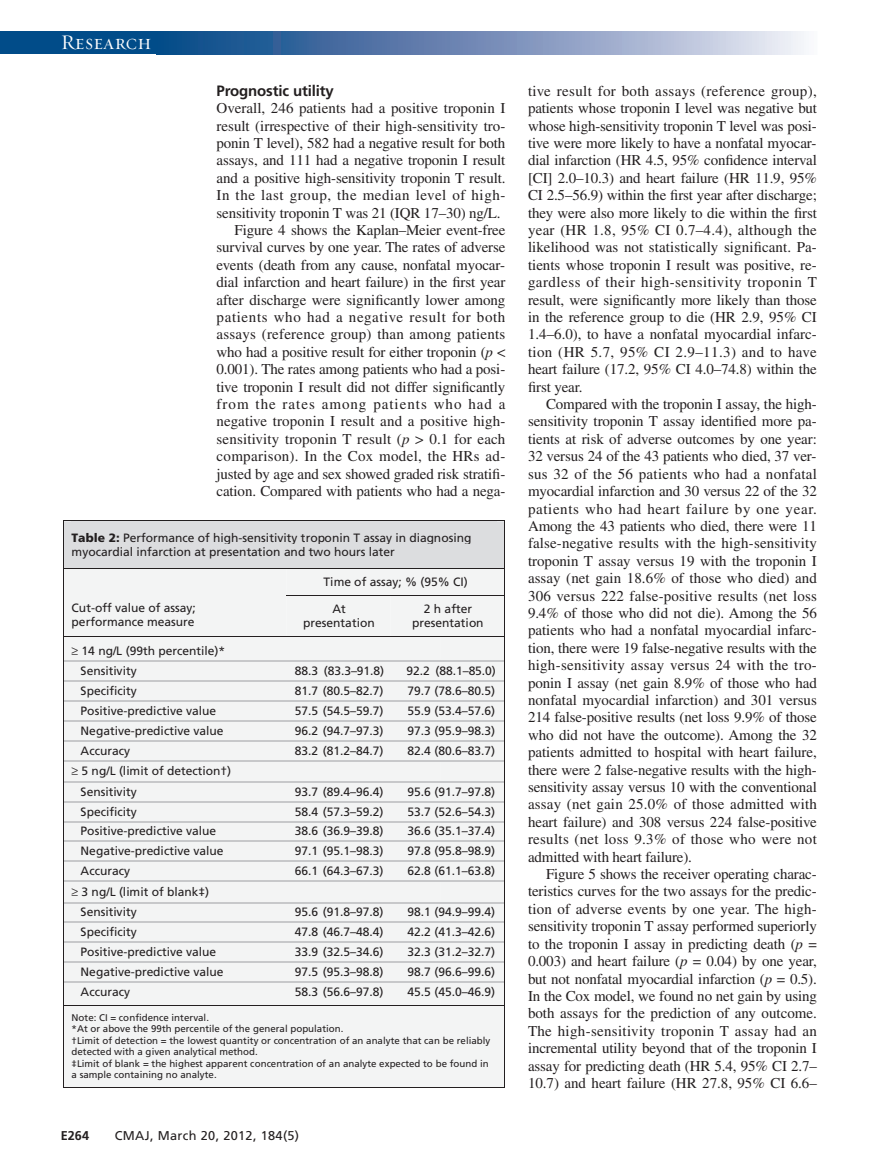
<style>
.page{position:relative;width:878px;height:1175px;background:#fff}
.page>*{position:absolute;margin:0;border:0;box-sizing:border-box;transform-origin:0 0}
.t1{font:21px "Requiem Display HTF Small Caps";letter-spacing:.005em;color:#fff}
.t2{font:15px/17.4px "Times LT Std";letter-spacing:-.01em;color:#231f20;text-align:justify}
.t3{font:15px "Times LT Std";letter-spacing:.01em;color:#231f20}
.t4{font:15px "Times LT Std";letter-spacing:.015em;color:#231f20}
.t5{font:15px "Times LT Std";letter-spacing:.035em;color:#231f20}
.t6{font:15px "Times LT Std";letter-spacing:.04em;color:#231f20}
.t7{font:15px "Times LT Std";letter-spacing:.02em;color:#231f20}
.t8{font:15px "Times LT Std";letter-spacing:.065em;color:#231f20}
.t9{font:700 15px "Frutiger LT Std";letter-spacing:-.01em;color:#231f20}
.t10{font:12.75px "Frutiger LT Std";letter-spacing:.025em;color:#231f20}
.t11{font:700 12.75px "Frutiger LT Std";color:#231f20}
.t12{font:12px/14.4px "Frutiger";color:#231f20}
.t13{font:9.75px/11.6px "Frutiger";color:#231f20}
.s1{font-style:italic}
.s2{font-weight:900}
</style>
<div class="page">
<div style="left:0;top:32px;width:164px;height:22px;background:#014c89"></div>
<svg style="left:164px;top:32px;width:640px;height:22px;background:#7692ba"></svg>
<svg style="left:63px;top:520px;width:442px;height:568px"></svg>
<h1 class="t1" style="left:61px;top:30px;width:92px">Research</h1>
<p class="t9" style="left:216px;top:84px;width:119px">Prognostic utility</p>
<p class="t2" style="left:216px;top:101px;width:290px">Overall, 246 patients had a positive troponin I</p>
<p class="t2" style="left:216px;top:118px;width:290px">result (irrespective of their high-sensitivity tro-</p>
<p class="t2" style="left:216px;top:136px;width:290px">ponin T level), 582 had a negative result for both</p>
<p class="t2" style="left:216px;top:153px;width:290px">assays, and 111 had a negative troponin I result</p>
<p class="t2" style="left:216px;top:171px;width:290px">and a positive high-sensitivity troponin T result.</p>
<p class="t5" style="left:216px;top:190px;width:290px">In the last group, the median level of high-</p>
<p class="t2" style="left:216px;top:205px;width:285px">sensitivity troponin T was 21 (IQR 17–30) ng/L.</p>
<p class="t2" style="left:234px;top:223px;width:272px">Figure 4 shows the Kaplan–Meier event-free</p>
<p class="t2" style="left:216px;top:240px;width:290px">survival curves by one year. The rates of adverse</p>
<p class="t2" style="left:216px;top:258px;width:290px">events (death from any cause, nonfatal myocar-</p>
<p class="t2" style="left:216px;top:275px;width:290px">dial infarction and heart failure) in the first year</p>
<p class="t2" style="left:216px;top:292px;width:290px">after discharge were significantly lower among</p>
<p class="t6" style="left:216px;top:312px;width:290px">patients who had a negative result for both</p>
<p class="t4" style="left:216px;top:329px;width:290px">assays (reference group) than among patients</p>
<p class="t2" style="left:216px;top:345px;width:290px">who had a positive result for either troponin (<span class="s1">p</span> &lt;</p>
<p class="t2" style="left:216px;top:362px;width:290px">0.001). The rates among patients who had a posi-</p>
<p class="t2" style="left:216px;top:379px;width:290px">tive troponin I result did not differ significantly</p>
<p class="t8" style="left:216px;top:399px;width:290px">from the rates among patients who had a</p>
<p class="t3" style="left:216px;top:416px;width:290px">negative troponin I result and a positive high-</p>
<p class="t3" style="left:216px;top:433px;width:290px">sensitivity troponin T result (<span class="s1">p</span> &gt; 0.1 for each</p>
<p class="t7" style="left:216px;top:451px;width:290px">comparison). In the Cox model, the HRs ad-</p>
<p class="t2" style="left:216px;top:466px;width:290px">justed by age and sex showed graded risk stratifi-</p>
<p class="t2" style="left:216px;top:484px;width:290px">cation. Compared with patients who had a nega-</p>
<p class="t12" style="left:72px;top:531px;width:401px"><span class="s2">Table 2:</span> Performance of high-sensitivity troponin T assay in diagnosing myocardial infarction at presentation and two hours later</p>
<p class="t12" style="left:323px;top:575px;width:146px">Time of assay; % (95% CI)</p>
<p class="t12" style="left:72px;top:601px;width:126px">Cut-off value of assay; performance measure</p>
<p class="t12" style="left:303px;top:602px;width:73px;text-align:center">At presentation</p>
<p class="t12" style="left:412px;top:602px;width:73px;text-align:center">2 h after presentation</p>
<p class="t12" style="left:81px;top:641px;width:146px;line-height:20.4px;text-indent:-9px">≥ 14 ng/L (99th percentile)*<br>Sensitivity</p>
<p class="t12" style="left:295px;top:664px;width:91px">88.3 (83.3–91.8)</p>
<p class="t12" style="left:406px;top:664px;width:91px">92.2 (88.1–85.0)</p>
<p class="t12" style="left:81px;top:684px;width:58px">Specificity</p>
<p class="t12" style="left:295px;top:684px;width:90px">81.7 (80.5–82.7)</p>
<p class="t12" style="left:407px;top:684px;width:89px">79.7 (78.6–80.5)</p>
<p class="t12" style="left:81px;top:704px;width:137px">Positive-predictive value</p>
<p class="t12" style="left:295px;top:704px;width:90px">57.5 (54.5–59.7)</p>
<p class="t12" style="left:407px;top:704px;width:89px">55.9 (53.4–57.6)</p>
<p class="t12" style="left:81px;top:724px;width:144px">Negative-predictive value</p>
<p class="t12" style="left:295px;top:724px;width:90px">96.2 (94.7–97.3)</p>
<p class="t12" style="left:407px;top:724px;width:89px">97.3 (95.9–98.3)</p>
<p class="t12" style="left:81px;top:744px;width:51px">Accuracy</p>
<p class="t12" style="left:295px;top:744px;width:90px">83.2 (81.2–84.7)</p>
<p class="t12" style="left:407px;top:744px;width:89px">82.4 (80.6–83.7)</p>
<p class="t12" style="left:81px;top:761px;width:152px;line-height:20.4px;text-indent:-9px">≥ 5 ng/L (limit of detection†)<br>Sensitivity</p>
<p class="t12" style="left:295px;top:785px;width:90px">93.7 (89.4–96.4)</p>
<p class="t12" style="left:407px;top:785px;width:89px">95.6 (91.7–97.8)</p>
<p class="t12" style="left:81px;top:805px;width:58px">Specificity</p>
<p class="t12" style="left:295px;top:805px;width:90px">58.4 (57.3–59.2)</p>
<p class="t12" style="left:407px;top:805px;width:89px">53.7 (52.6–54.3)</p>
<p class="t12" style="left:81px;top:825px;width:137px">Positive-predictive value</p>
<p class="t12" style="left:295px;top:825px;width:90px">38.6 (36.9–39.8)</p>
<p class="t12" style="left:407px;top:825px;width:89px">36.6 (35.1–37.4)</p>
<p class="t12" style="left:81px;top:844px;width:144px">Negative-predictive value</p>
<p class="t12" style="left:295px;top:844px;width:90px">97.1 (95.1–98.3)</p>
<p class="t12" style="left:407px;top:844px;width:89px">97.8 (95.8–98.9)</p>
<p class="t12" style="left:81px;top:864px;width:51px">Accuracy</p>
<p class="t12" style="left:295px;top:864px;width:90px">66.1 (64.3–67.3)</p>
<p class="t12" style="left:407px;top:864px;width:89px">62.8 (61.1–63.8)</p>
<p class="t12" style="left:81px;top:882px;width:130px;line-height:20.4px;text-indent:-9px">≥ 3 ng/L (limit of blank‡)<br>Sensitivity</p>
<p class="t12" style="left:295px;top:905px;width:90px">95.6 (91.8–97.8)</p>
<p class="t12" style="left:407px;top:905px;width:89px">98.1 (94.9–99.4)</p>
<p class="t12" style="left:81px;top:925px;width:58px">Specificity</p>
<p class="t12" style="left:295px;top:925px;width:90px">47.8 (46.7–48.4)</p>
<p class="t12" style="left:407px;top:925px;width:89px">42.2 (41.3–42.6)</p>
<p class="t12" style="left:81px;top:945px;width:137px">Positive-predictive value</p>
<p class="t12" style="left:295px;top:945px;width:90px">33.9 (32.5–34.6)</p>
<p class="t12" style="left:407px;top:945px;width:89px">32.3 (31.2–32.7)</p>
<p class="t12" style="left:81px;top:965px;width:144px">Negative-predictive value</p>
<p class="t12" style="left:295px;top:965px;width:90px">97.5 (95.3–98.8)</p>
<p class="t12" style="left:407px;top:965px;width:89px">98.7 (96.6–99.6)</p>
<p class="t12" style="left:81px;top:985px;width:51px">Accuracy</p>
<p class="t12" style="left:295px;top:985px;width:90px">58.3 (56.6–97.8)</p>
<p class="t12" style="left:407px;top:985px;width:89px">45.5 (45.0–46.9)</p>
<p class="t13" style="left:72px;top:1012px;width:420px">Note: CI = confidence interval.<br>*At or above the 99th percentile of the general population.<br>†Limit of detection = the lowest quantity or concentration of an analyte that can be reliably detected with a given analytical method.<br>‡Limit of blank = the highest apparent concentration of an analyte expected to be found in a sample containing no analyte.</p>
<p class="t11" style="left:61px;top:1130px;width:30px">E264</p>
<p class="t10" style="left:115px;top:1130px;width:186px">CMAJ, March 20, 2012, 184(5)</p>
<p class="t2" style="left:528px;top:84px;width:290px">tive result for both assays (reference group), patients whose troponin I level was negative but whose high-sensitivity troponin T level was posi&shy;tive were more likely to have a nonfatal myocar&shy;dial infarction (HR 4.5, 95% confidence interval [CI] 2.0–10.3) and heart failure (HR 11.9, 95% CI 2.5–56.9) within the first year after discharge; they were also more likely to die within the first year (HR 1.8, 95% CI 0.7–4.4), although the likelihood was not statistically significant. Pa&shy;tients whose troponin I result was positive, re&shy;gardless of their high-sensitivity troponin T result, were significantly more likely than those in the reference group to die (HR 2.9, 95% CI 1.4–6.0), to have a nonfatal myocardial infarc&shy;tion (HR 5.7, 95% CI 2.9–11.3) and to have heart failure (17.2, 95% CI 4.0–74.8) within the first year.</p>
<p class="t2" style="left:528px;top:397px;width:290px;text-indent:18px">Compared with the troponin I assay, the high&shy;sensitivity troponin T assay identified more pa&shy;tients at risk of adverse outcomes by one year:<br>32 versus 24 of the 43 patients who died, 37 ver&shy;sus 32 of the 56 patients who had a nonfatal myocardial infarction and 30 versus 22 of the 32 patients who had heart failure by one year.<br>Among the 43 patients who died, there were 11 false-negative results with the high-sensitivity troponin T assay versus 19 with the troponin I assay (net gain 18.6% of those who died) and 306 versus 222 false-positive results (net loss 9.4% of those who did not die). Among the 56 patients who had a nonfatal myocardial infarc&shy;tion, there were 19 false-negative results with the high-sensitivity assay versus 24 with the tro&shy;ponin I assay (net gain 8.9% of those who had nonfatal myocardial infarction) and 301 versus 214 false-positive results (net loss 9.9% of those who did not have the outcome). Among the 32 patients admitted to hospital with heart failure, there were 2 false-negative results with the high&shy;sensitivity assay versus 10 with the conventional assay (net gain 25.0% of those admitted with heart failure) and 308 versus 224 false-positive results (net loss 9.3% of those who were not admitted with heart failure).</p>
<p class="t2" style="left:528px;top:867px;width:290px;text-indent:18px">Figure 5 shows the receiver operating charac&shy;teristics curves for the two assays for the predic&shy;tion of adverse events by one year. The high&shy;sensitivity troponin T assay performed superiorly to the troponin I assay in predicting death (<span class="s1">p</span> = 0.003) and heart failure (<span class="s1">p</span> = 0.04) by one year, but not nonfatal myocardial infarction (<span class="s1">p</span> = 0.5).<br>In the Cox model, we found no net gain by using both assays for the prediction of any outcome.<br>The high-sensitivity troponin T assay had an incremental utility beyond that of the troponin I assay for predicting death (HR 5.4, 95% CI 2.7– 10.7) and heart failure (HR 27.8, 95% CI 6.6–</p>
</div>
